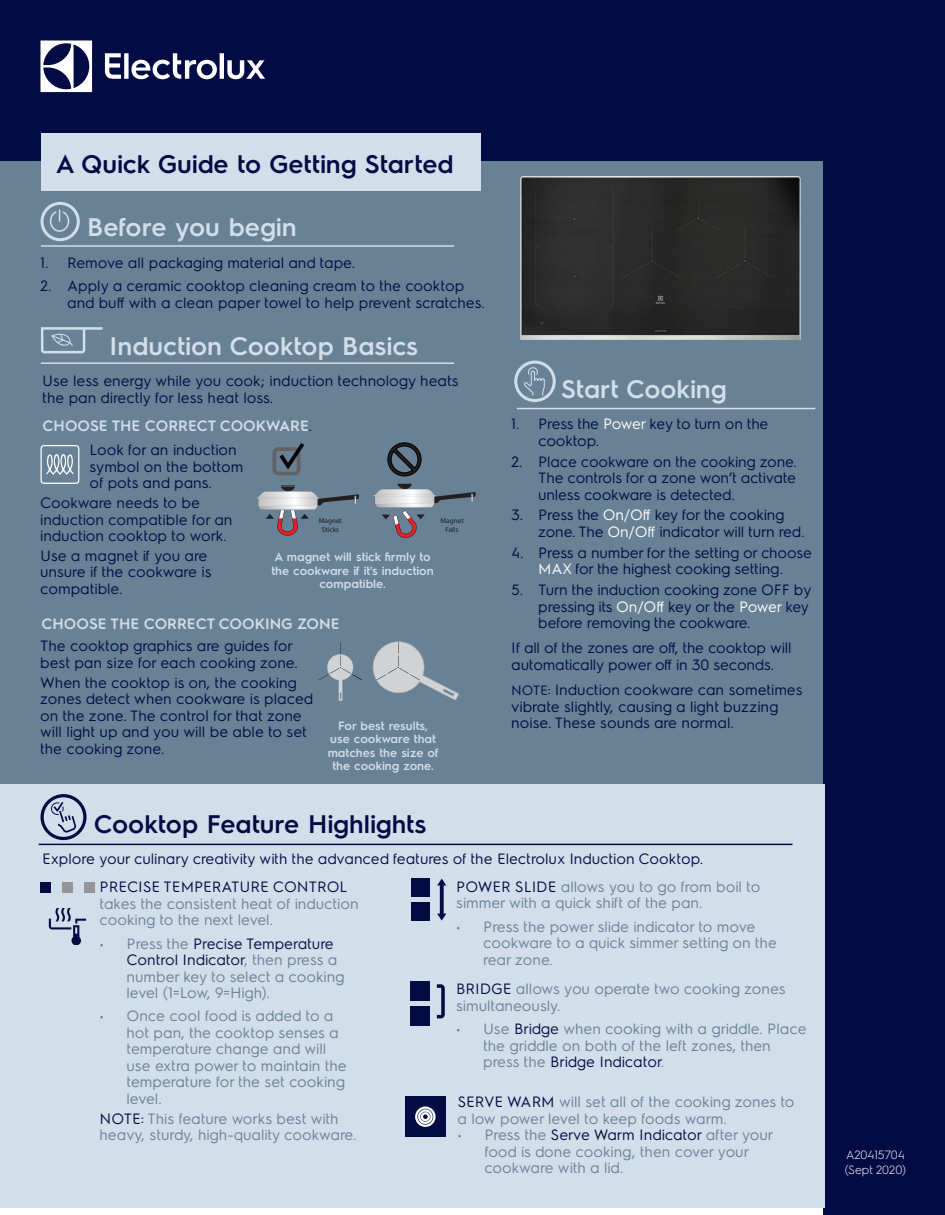
<style>
.page{position:relative;width:945px;height:1215px;background:#fff}
.page>*{position:absolute;margin:0;border:0;box-sizing:border-box;transform-origin:0 0}
.t1{font:600 25.5px "Electrolux Sans";color:#020b43}
.t2{font:600 25.5px "Electrolux Sans";color:#d2deea}
.t3{font:15px/16.5px "Electrolux Sans";color:#020b43}
.t4{font:15px/16.5px "Electrolux Sans";color:#688195}
.t5{font:600 15px "Electrolux Sans";color:#d2deea}
.t6{font:600 12px/13.5px "Electrolux Sans";color:#d2deea;text-align:center}
.t7{font:300 12px/15px "Electrolux Sans";color:#fff}
.t8{font:7.2px/8.7px "Myriad Pro";color:#231f20;text-align:center}
.s1{font-weight:400;color:#020b43}
.s2{color:#fff}
.s3{font-size:13.5px}
.s4{color:#020b43}
</style>
<div class="page">
<div style="left:0;top:121px;width:826px;height:668px;background:#688195"></div>
<div style="left:0;top:0;width:945px;height:160px;background:#020b43"></div>
<div style="left:824px;top:0;width:121px;height:1215px;background:#020b43"></div>
<div style="left:0;top:785px;width:825px;height:423px;background:#d2deea"></div>
<div style="left:42px;top:134px;width:439px;height:57px;background:#d2deea"></div>
<svg style="left:41px;top:41px;width:51px;height:51px"></svg>
<svg style="left:105px;top:53px;width:160px;height:26px"></svg>
<svg style="left:49px;top:209px;width:21px;height:23px"></svg>
<div style="left:40px;top:202px;width:40px;height:39px;border:3px solid #d2deea;border-radius:50%"></div>
<hr style="left:41px;top:362px;width:413px;height:2px;background:#d2deea">
<svg style="left:257px;top:485px;width:102px;height:51px"></svg>
<svg style="left:373px;top:483px;width:103px;height:55px"></svg>
<svg style="left:272px;top:443px;width:32px;height:32px"></svg>
<svg style="left:387px;top:442px;width:35px;height:35px"></svg>
<svg style="left:41px;top:327px;width:61px;height:26px"></svg>
<svg style="left:40px;top:445px;width:39px;height:39px"></svg>
<svg style="left:319px;top:642px;width:43px;height:59px"></svg>
<svg style="left:373px;top:641px;width:86px;height:59px"></svg>
<img style="left:520px;top:176px;width:281px;height:164px">
<hr style="left:39px;top:844px;width:754px;height:1px;background:#020b43">
<svg style="left:40px;top:794px;width:47px;height:47px"></svg>
<svg style="left:437px;top:879px;width:9px;height:42px"></svg>
<div style="left:411px;top:879px;width:19px;height:18px;background:#020b43"></div>
<div style="left:411px;top:902px;width:19px;height:19px;background:#020b43"></div>
<svg style="left:437px;top:984px;width:8px;height:34px"></svg>
<div style="left:410px;top:981px;width:20px;height:19px;background:#020b43"></div>
<div style="left:410px;top:1006px;width:20px;height:19px;background:#020b43"></div>
<div style="left:405px;top:1097px;width:41px;height:40px;background:#020b43"></div>
<svg style="left:415px;top:1106px;width:21px;height:21px"></svg>
<hr style="left:41px;top:245px;width:413px;height:2px;background:#d2deea">
<div style="left:40px;top:882px;width:11px;height:11px;background:#020b43"></div>
<div style="left:62px;top:882px;width:11px;height:11px;background:#939598"></div>
<div style="left:84px;top:882px;width:10px;height:11px;background:#939598"></div>
<svg style="left:49px;top:908px;width:37px;height:37px"></svg>
<hr style="left:517px;top:408px;width:298px;height:1px;background:#d2deea">
<div style="left:514px;top:361px;width:42px;height:41px;border:3px solid #d2deea;border-radius:50%"></div>
<svg style="left:523px;top:367px;width:22px;height:29px"></svg>
<h1 class="t1" style="left:56px;top:146px;width:400px">A Quick Guide to Getting Started</h1>
<h1 class="t2" style="left:87px;top:210px;width:211px">Before you begin</h1>
<p class="t3" style="left:40px;top:254px;width:317px">1. Remove all packaging material and tape.</p>
<p class="t3" style="left:68px;top:277px;width:419px;text-indent:-27px">2. Apply a ceramic cooktop cleaning cream to the cooktop and buff with a clean paper towel to help prevent scratches.</p>
<h1 class="t2" style="left:110px;top:328px;width:310px">Induction Cooktop Basics</h1>
<p class="t3" style="left:43px;top:372px;width:418px">Use less energy while you cook; induction technology heats the pan directly for less heat loss.</p>
<p class="t5" style="left:43px;top:415px;width:271px">CHOOSE THE CORRECT COOKWARE<span class="s1">.</span></p>
<p class="t3" style="left:90px;top:441px;width:155px">Look for an induction symbol on the bottom of pots and pans.</p>
<p class="t3" style="left:40px;top:494px;width:194px">Cookware needs to be induction compatible for an induction cooktop to work.</p>
<p class="t3" style="left:40px;top:546px;width:173px">Use a magnet if you are unsure if the cookware is compatible.</p>
<p class="t8" style="left:319px;top:516px;width:25px">Magnet<br>Sticks</p>
<p class="t8" style="left:440px;top:516px;width:25px">Magnet<br>Falls</p>
<p class="t6" style="left:271px;top:549px;width:164px">A magnet will stick firmly to the cookware if it's induction compatible.</p>
<p class="t5" style="left:42px;top:613px;width:299px">CHOOSE THE CORRECT COOKING ZONE</p>
<p class="t3" style="left:40px;top:637px;width:259px">The cooktop graphics are guides for best pan size for each cooking zone.</p>
<p class="t3" style="left:40px;top:673px;width:275px">When the cooktop is on, the cooking zones detect when cookware is placed on the zone. The control for that zone will light up and you will be able to set the cooking zone.</p>
<p class="t6" style="left:328px;top:718px;width:112px">For best results, use cookware that matches the size of the cooking zone.</p>
<h1 class="t2" style="left:561px;top:371px;width:168px">Start Cooking</h1>
<p class="t3" style="left:539px;top:415px;width:232px;text-indent:-27px">1. Press the <span class="s2">Power</span> key to turn on the cooktop.</p>
<p class="t3" style="left:539px;top:452px;width:260px;text-align:justify;text-indent:-27px">2. Place cookware on the cooking zone.<br>The controls for a zone won’t activate unless cookware is detected.</p>
<p class="t3" style="left:539px;top:506px;width:268px;text-indent:-27px">3. Press the <span class="s2">On/Off</span> key for the cooking zone. The <span class="s2">On/Off</span> indicator will turn red.</p>
<p class="t3" style="left:512px;top:543px;width:302px;text-align:center">4. Press a number for the setting or choose<br><span class="s2">MAX</span> for the highest cooking setting.</p>
<p class="t3" style="left:539px;top:581px;width:275px;text-indent:-27px">5. Turn the induction cooking zone OFF by pressing its <span class="s2">On/Off</span> key or the <span class="s2">Power</span> key before removing the cookware.</p>
<p class="t3" style="left:512px;top:639px;width:282px">If all of the zones are off, the cooktop will automatically power off in 30 seconds.</p>
<p class="t3" style="left:512px;top:681px;width:293px"><span class="s3">NOTE:</span> Induction cookware can sometimes vibrate slightly, causing a light buzzing noise. These sounds are normal.</p>
<h1 class="t1" style="left:94px;top:806px;width:334px">Cooktop Feature Highlights</h1>
<p class="t3" style="left:100px;top:843px;width:605px;line-height:28.7px;text-indent:-57px">Explore your culinary creativity with the advanced features of the Electrolux Induction Cooktop.<br>PRECISE TEMPERATURE CONTROL</p>
<p class="t4" style="left:100px;top:894px;width:260px">takes the consistent heat of induction cooking to the next level.</p>
<p class="t4" style="left:127px;top:934px;width:220px;text-indent:-27px">• Press the <span class="s4">Precise Temperature<br>Control Indicator</span>, then press a number key to select a cooking level (1=Low, 9=High).</p>
<p class="t4" style="left:127px;top:1007px;width:222px;text-indent:-27px">• Once cool food is added to a hot pan, the cooktop senses a temperature change and will use extra power to maintain the temperature for the set cooking level.</p>
<p class="t4" style="left:100px;top:1109px;width:258px"><span class="s4">NOTE:</span> This feature works best with heavy, sturdy, high-quality cookware.</p>
<p class="t4" style="left:457px;top:877px;width:306px"><span class="s4">POWER SLIDE</span> allows you to go from boil to simmer with a quick shift of the pan.</p>
<p class="t4" style="left:484px;top:917px;width:295px;text-indent:-27px">• Press the power slide indicator to move cookware to a quick simmer setting on the rear zone.</p>
<p class="t4" style="left:456px;top:980px;width:331px"><span class="s4">BRIDGE</span> allows you operate two cooking zones simultaneously.</p>
<p class="t4" style="left:483px;top:1020px;width:325px;text-indent:-27px">• Use <span class="s4">Bridge</span> when cooking with a griddle. Place the griddle on both of the left zones, then press the <span class="s4">Bridge Indicator</span>.</p>
<p class="t4" style="left:458px;top:1093px;width:339px"><span class="s4">SERVE WARM</span> will set all of the cooking zones to a low power level to keep foods warm.</p>
<p class="t4" style="left:485px;top:1126px;width:290px;text-indent:-27px">• Press the <span class="s4">Serve Warm Indicator</span> after your food is done cooking, then cover your cookware with a lid.</p>
<p class="t7" style="left:845px;top:1147px;width:63px">A20415704 (Sept 2020)</p>
</div>
